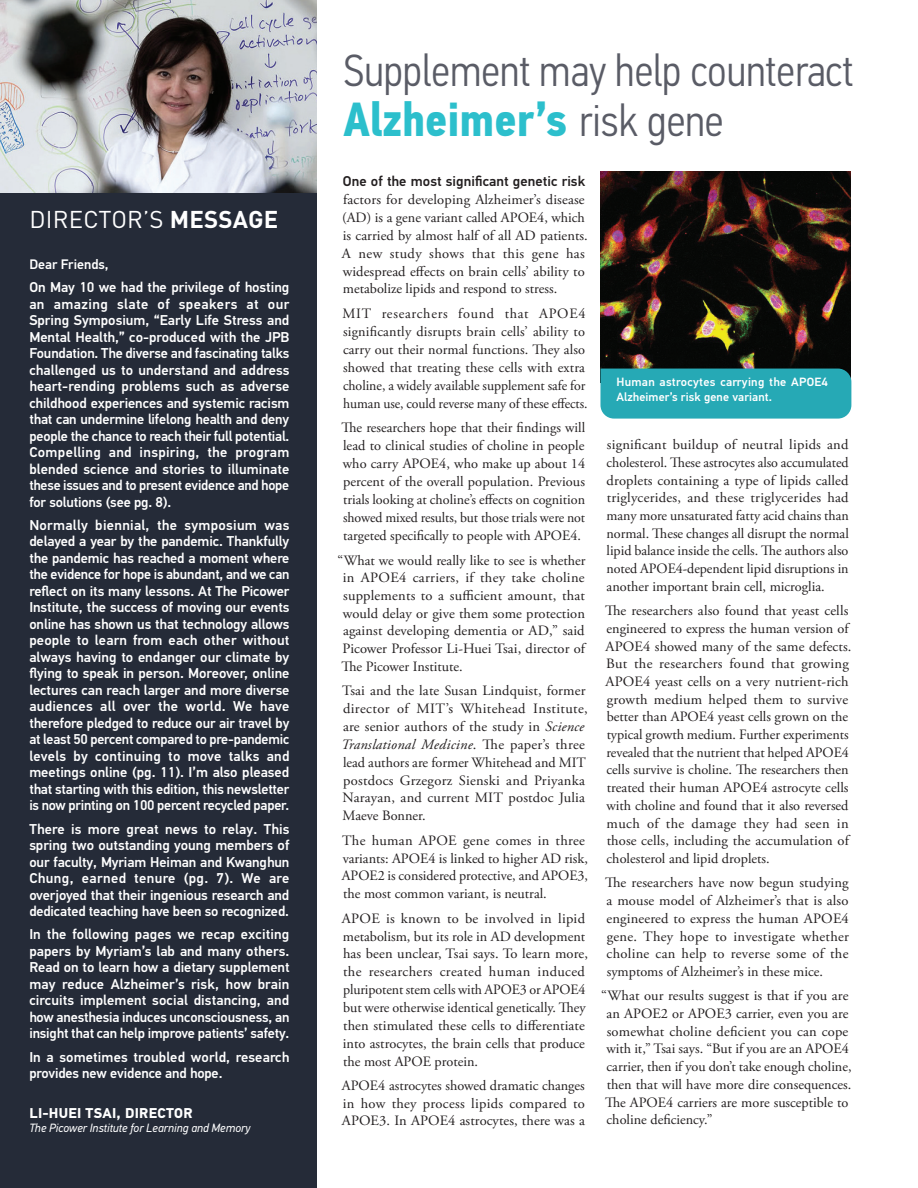
<style>
.page{position:relative;width:918px;height:1188px;background:#fff}
.page>*{position:absolute;margin:0;border:0;box-sizing:border-box;transform-origin:0 0}
.t1{font:700 48px "PF Din Text Cond Pro";color:#2cbfcc}
.t2{font:300 45px "PF Din Text Cond Pro";color:#5a5c66}
.t3{font:24px "DIN Pro";letter-spacing:.01em;color:#fff}
.t4{font:14.25px/17.7px "Adobe Garamond Pro";color:#231f20}
.t5{font:500 14.25px/16.5px "PF Din Text Pro";letter-spacing:-.01em;color:#fff;text-align:justify}
.t6{font:500 14.25px "PF Din Text Pro";letter-spacing:.005em;color:#231f20}
.t7{font:700 14.25px "PF Din Text Pro";letter-spacing:.02em;color:#fff}
.t8{font:500 13.8px "PF Din Text Pro";color:#fff}
.t9{font:500 12px/15px "PF Din Text Pro";letter-spacing:.025em;color:#fff}
.t10{font:italic 12px "PF Din Text Pro";color:#fff}
.s1{font-weight:700}
.s2{font-weight:300;font-size:45px;color:#5a5c66}
.s3{font-style:italic}
</style>
<div class="page">
<div style="left:0;top:169px;width:316px;height:1019px;background:#252b38"></div>
<img style="left:0;top:0;width:316px;height:192px">
<img style="left:601px;top:171px;width:249px;height:198px">
<div style="left:600px;top:369px;width:251px;height:50px;background:#26a9b5"></div>
<h3 class="t3" style="left:29px;top:203px;width:250px">DIRECTOR’S <span class="s1">MESSAGE</span></h3>
<p class="t8" style="left:29px;top:256px;width:81px">Dear Friends,</p>
<p class="t5" style="left:29px;top:279px;width:262px">On May 10 we had the privilege of hosting an amazing slate of speakers at our Spring Symposium, “Early Life Stress and Mental Health,” co-produced with the JPB Foundation. The diverse and fascinating talks challenged us to understand and address heart-rending problems such as adverse childhood experiences and systemic racism that can undermine lifelong health and deny people the chance to reach their full potential.<br>Compelling and inspiring, the program blended science and stories to illuminate these issues and to present evidence and hope for solutions (see pg. 8).</p>
<p class="t5" style="left:29px;top:517px;width:262px">Normally biennial, the symposium was delayed a year by the pandemic. Thankfully the pandemic has reached a moment where the evidence for hope is abundant, and we can reflect on its many lessons. At The Picower Institute, the success of moving our events online has shown us that technology allows people to learn from each other without always having to endanger our climate by flying to speak in person. Moreover, online lectures can reach larger and more diverse audiences all over the world. We have therefore pledged to reduce our air travel by at least 50 percent compared to pre-pandemic levels by continuing to move talks and meetings online (pg. 11). I’m also pleased that starting with this edition, this newsletter is now printing on 100 percent recycled paper.</p>
<p class="t5" style="left:29px;top:821px;width:262px">There is more great news to relay. This spring two outstanding young members of our faculty, Myriam Heiman and Kwanghun Chung, earned tenure (pg. 7). We are overjoyed that their ingenious research and dedicated teaching have been so recognized.</p>
<p class="t5" style="left:29px;top:926px;width:262px">In the following pages we recap exciting papers by Myriam’s lab and many others.<br>Read on to learn how a dietary supplement may reduce Alzheimer’s risk, how brain circuits implement social distancing, and how anesthesia induces unconsciousness, an insight that can help improve patients’ safety.</p>
<p class="t5" style="left:29px;top:1049px;width:262px">In a sometimes troubled world, research provides new evidence and hope.</p>
<p class="t7" style="left:29px;top:1104px;width:165px">LI-HUEI TSAI, DIRECTOR</p>
<p class="t10" style="left:29px;top:1121px;width:223px">The Picower Institute for Learning and Memory</p>
<h2 class="t2" style="left:343px;top:45px;width:511px">Supplement may help counteract</h2>
<h1 class="t1" style="left:343px;top:90px;width:382px">Alzheimer’s <span class="s2">risk gene</span></h1>
<p class="t6" style="left:343px;top:172px;width:244px">One of the most significant genetic risk</p>
<p class="t4" style="left:342px;top:191px;width:247px">factors for developing Alzheimer’s disease (AD) is a gene variant called APOE4, which is carried by almost half of all AD patients.<br>A new study shows that this gene has widespread effects on brain cells’ ability to metabolize lipids and respond to stress.</p>
<p class="t4" style="left:343px;top:305px;width:247px">MIT researchers found that APOE4 significantly disrupts brain cells’ ability to carry out their normal functions. They also showed that treating these cells with extra choline, a widely available supplement safe for human use, could reverse many of these effects.</p>
<p class="t4" style="left:341px;top:419px;width:245px;text-align:justify">The researchers hope that their findings will lead to clinical studies of choline in people who carry APOE4, who make up about 14 percent of the overall population. Previous trials looking at choline’s effects on cognition showed mixed results, but those trials were not targeted specifically to people with APOE4.</p>
<p class="t4" style="left:338px;top:552px;width:249px;text-align:justify">“What we would really like to see is whether in APOE4 carriers, if they take choline supplements to a sufficient amount, that would delay or give them some protection against developing dementia or AD,” said Picower Professor Li-Huei Tsai, director of The Picower Institute.</p>
<p class="t4" style="left:341px;top:682px;width:248px">Tsai and the late Susan Lindquist, former director of MIT’s Whitehead Institute, are senior authors of the study in <span class="s3">Science Translational Medicine</span>. The paper’s three lead authors are former Whitehead and MIT postdocs Grzegorz Sienski and Priyanka Narayan, and current MIT postdoc Julia Maeve Bonner.</p>
<p class="t4" style="left:342px;top:832px;width:248px">The human APOE gene comes in three variants: APOE4 is linked to higher AD risk, APOE2 is considered protective, and APOE3, the most common variant, is neutral.</p>
<p class="t4" style="left:342px;top:910px;width:248px">APOE is known to be involved in lipid metabolism, but its role in AD development has been unclear, Tsai says. To learn more, the researchers created human induced pluripotent stem cells with APOE3 or APOE4 but were otherwise identical genetically. They then stimulated these cells to differentiate into astrocytes, the brain cells that produce the most APOE protein.</p>
<p class="t4" style="left:342px;top:1077px;width:244px;text-align:justify">APOE4 astrocytes showed dramatic changes in how they process lipids compared to APOE3. In APOE4 astrocytes, there was a</p>
<p class="t9" style="left:616px;top:375px;width:213px">Human astrocytes carrying the APOE4<br>Alzheimer’s risk gene variant.</p>
<p class="t4" style="left:606px;top:436px;width:244px;text-align:justify">significant buildup of neutral lipids and cholesterol. These astrocytes also accumulated droplets containing a type of lipids called triglycerides, and these triglycerides had many more unsaturated fatty acid chains than normal. These changes all disrupt the normal lipid balance inside the cells. The authors also noted APOE4-dependent lipid disruptions in another important brain cell, microglia.</p>
<p class="t4" style="left:605px;top:602px;width:248px">The researchers also found that yeast cells engineered to express the human version of APOE4 showed many of the same defects.<br>But the researchers found that growing APOE4 yeast cells on a very nutrient-rich growth medium helped them to survive better than APOE4 yeast cells grown on the typical growth medium. Further experiments revealed that the nutrient that helped APOE4 cells survive is choline. The researchers then treated their human APOE4 astrocyte cells with choline and found that it also reversed much of the damage they had seen in those cells, including the accumulation of cholesterol and lipid droplets.</p>
<p class="t4" style="left:605px;top:875px;width:246px;text-align:justify">The researchers have now begun studying a mouse model of Alzheimer’s that is also engineered to express the human APOE4 gene. They hope to investigate whether choline can help to reverse some of the symptoms of Alzheimer’s in these mice.</p>
<p class="t4" style="left:601px;top:987px;width:252px">“What our results suggest is that if you are an APOE2 or APOE3 carrier, even you are somewhat choline deficient you can cope with it,” Tsai says. “But if you are an APOE4 carrier, then if you don’t take enough choline, then that will have more dire consequences.<br>The APOE4 carriers are more susceptible to choline deficiency.”</p>
</div>
